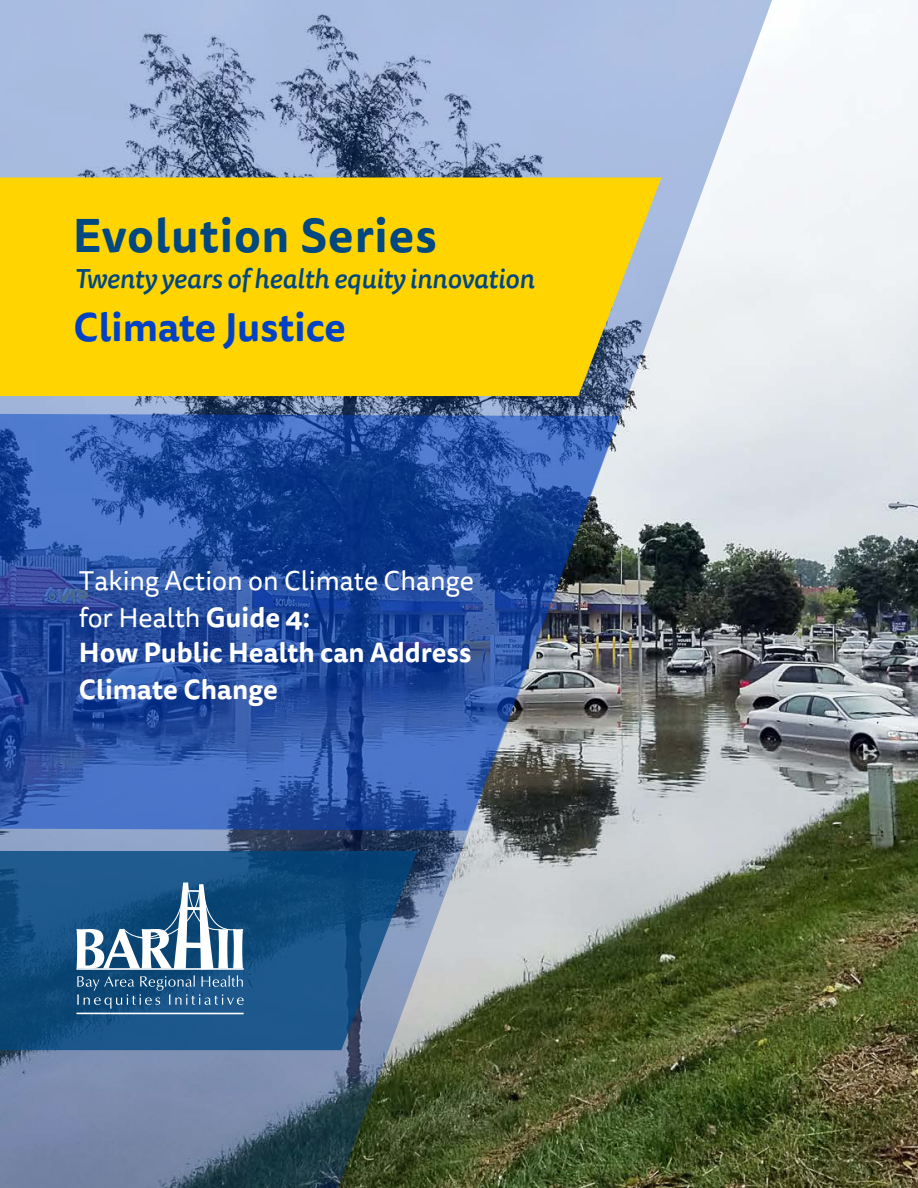
<style>
.page{position:relative;width:918px;height:1188px;background:#fff}
.page>*{position:absolute;margin:0;border:0;box-sizing:border-box;transform-origin:0 0}
.t1{font:700 46.5px "Tisa Sans Pro";letter-spacing:.02em;color:#014780}
.t2{font:700 39px "Tisa Sans Pro";color:#0042c6}
.t3{font:27px/37.5px "Tisa Sans Pro";color:#fff}
.t4{font:700 27px/37.5px "Tisa Sans Pro";color:#fff}
.t5{font:italic 500 27px "Tisa Sans Pro";color:#014780}
.s1{font-weight:700}
</style>
<div class="page">
<img style="left:791px;top:1px;width:127px;height:1187px">
<img style="left:0;top:0;width:791px;height:1188px">
<svg style="left:0;top:412px;width:620px;height:419px;background:#31559d"></svg>
<div style="left:0;top:178px;width:661px;height:218px;background:#ffd400"></div>
<svg style="left:0;top:851px;width:417px;height:199px;background:#225888"></svg>
<svg style="left:77px;top:975px;width:167px;height:34px;background:#2f638e"></svg>
<hr style="left:76px;top:1013px;width:168px;height:1px;background:#fff">
<svg style="left:77px;top:883px;width:166px;height:85px"></svg>
<hr style="left:77px;top:968px;width:167px;height:2px;background:#fff">
<h1 class="t1" style="left:73px;top:201px;width:365px">Evolution Series</h1>
<p class="t5" style="left:74px;top:259px;width:462px">Twenty years of health equity innovation</p>
<h2 class="t2" style="left:74px;top:298px;width:274px">Climate Justice</h2>
<p class="t3" style="left:79px;top:562px;width:397px">Taking Action on Climate Change for Health <span class="s1">Guide 4:</span></p>
<p class="t4" style="left:79px;top:634px;width:394px">How Public Health can Address<br>Climate Change</p>
</div>
